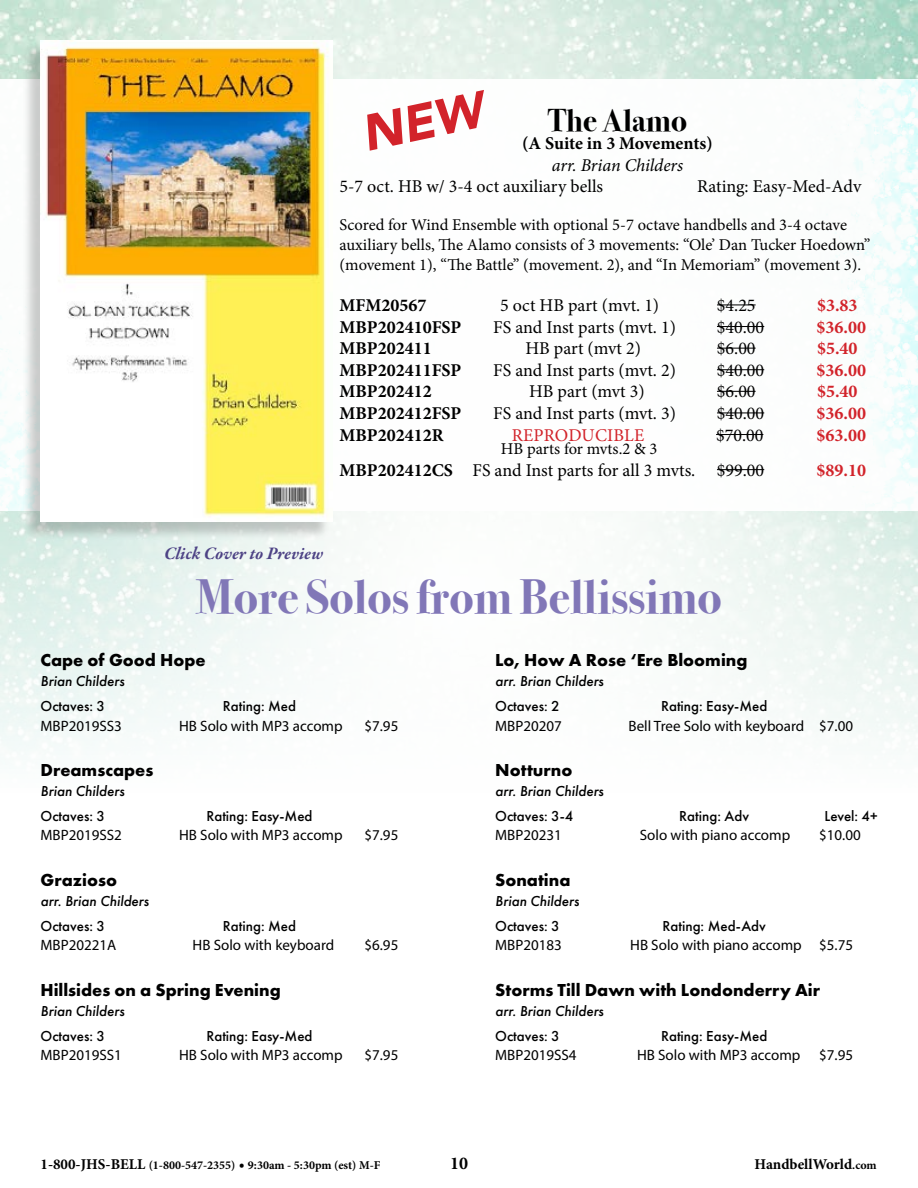
<style>
.page{position:relative;width:918px;height:1188px;background:#fff}
.page>*{position:absolute;margin:0;border:0;box-sizing:border-box;transform-origin:0 0}
.t1{font:700 48px "Bodoni Svty Two ITCTT";color:#8177b7}
.t2{font:700 31.5px "Bodoni Svty Two ITCTT";color:#000}
.t3{font:18px "Minion Pro";color:#000}
.t4{font:700 18px "Futura PT";color:#000}
.t5{font:700 18px "Minion Pro";color:#000}
.t6{font:700 18px "Minion Pro";color:#d2232a}
.t7{font:italic 700 18px "Garamond Premr Pro";color:#4d4285}
.t8{font:italic 18px "Minion Pro";letter-spacing:-.005em;color:#000}
.t9{font:18px "Minion Pro";letter-spacing:.01em;color:#d2232a}
.t10{font:16.5px/19.8px "Minion Pro";letter-spacing:-.005em;color:#000}
.t11{font:15px "Myriad Pro";color:#000}
.t12{font:500 15px "Futura PT";color:#000}
.t13{font:italic 500 15px "Futura PT";color:#000}
.t14{font:700 15px "Minion Pro";color:#000}
.t15{font:700 12px "Minion Pro";color:#000}
.s1{font-weight:700}
.s2{font-size:15px}
.s3{font-size:12px}
</style>
<div class="page">
<img style="left:1px;top:0;width:917px;height:751px">
<div style="left:0;top:79px;width:918px;height:432px;background:#fff"></div>
<hr style="left:717px;top:304px;width:39px;height:1px;background:#000">
<hr style="left:717px;top:326px;width:47px;height:1px;background:#000">
<hr style="left:717px;top:348px;width:39px;height:1px;background:#000">
<hr style="left:717px;top:369px;width:47px;height:1px;background:#000">
<hr style="left:717px;top:391px;width:39px;height:1px;background:#000">
<hr style="left:717px;top:412px;width:47px;height:1px;background:#000">
<hr style="left:716px;top:434px;width:47px;height:1px;background:#000">
<hr style="left:717px;top:469px;width:47px;height:1px;background:#000">
<svg style="left:367px;top:90px;width:117px;height:61px"></svg>
<div style="left:22px;top:43px;width:308px;height:497px;background:#000;opacity:.2"></div>
<img style="left:40px;top:40px;width:293px;height:482px">
<h2 class="t2" style="left:548px;top:94px;width:141px">The Alamo</h2>
<p class="t5" style="left:522px;top:130px;width:192px">(A Suite in 3 Movements)</p>
<p class="t8" style="left:552px;top:152px;width:133px">arr. Brian Childers</p>
<p class="t3" style="left:340px;top:174px;width:265px">5-7 oct. HB w/ 3-4 oct auxiliary bells</p>
<p class="t3" style="left:697px;top:174px;width:166px">Rating: Easy-Med-Adv</p>
<p class="t10" style="left:340px;top:215px;width:533px">Scored for Wind Ensemble with optional 5-7 octave handbells and 3-4 octave auxiliary bells, The Alamo consists of 3 movements: “Ole’ Dan Tucker Hoedown” (movement 1), “The Battle” (movement. 2), and “In Memoriam” (movement 3).</p>
<p class="t5" style="left:340px;top:292px;width:88px">MFM20567</p>
<p class="t3" style="left:500px;top:293px;width:160px">5 oct HB part (mvt. 1)</p>
<p class="t3" style="left:717px;top:293px;width:40px">$4.25</p>
<p class="t6" style="left:817px;top:292px;width:42px">$3.83</p>
<p class="t5" style="left:340px;top:314px;width:123px">MBP202410FSP</p>
<p class="t3" style="left:493px;top:315px;width:184px">FS and Inst parts (mvt. 1)</p>
<p class="t3" style="left:717px;top:315px;width:49px">$40.00</p>
<p class="t6" style="left:817px;top:314px;width:51px">$36.00</p>
<p class="t5" style="left:340px;top:336px;width:94px">MBP202411</p>
<p class="t3" style="left:525px;top:336px;width:117px">HB part (mvt 2)</p>
<p class="t3" style="left:717px;top:336px;width:40px">$6.00</p>
<p class="t6" style="left:817px;top:336px;width:42px">$5.40</p>
<p class="t5" style="left:340px;top:357px;width:123px">MBP202411FSP</p>
<p class="t3" style="left:493px;top:358px;width:184px">FS and Inst parts (mvt. 2)</p>
<p class="t3" style="left:717px;top:358px;width:49px">$40.00</p>
<p class="t6" style="left:817px;top:357px;width:51px">$36.00</p>
<p class="t5" style="left:340px;top:379px;width:94px">MBP202412</p>
<p class="t3" style="left:529px;top:380px;width:117px">HB part (mvt 3)</p>
<p class="t3" style="left:717px;top:380px;width:40px">$6.00</p>
<p class="t6" style="left:817px;top:379px;width:42px">$5.40</p>
<p class="t5" style="left:340px;top:400px;width:123px">MBP202412FSP</p>
<p class="t3" style="left:493px;top:401px;width:184px">FS and Inst parts (mvt. 3)</p>
<p class="t3" style="left:717px;top:401px;width:49px">$40.00</p>
<p class="t6" style="left:817px;top:400px;width:51px">$36.00</p>
<p class="t5" style="left:340px;top:422px;width:106px">MBP202412R</p>
<p class="t9" style="left:512px;top:423px;width:134px">REPRODUCIBLE</p>
<p class="t3" style="left:716px;top:423px;width:49px">$70.00</p>
<p class="t6" style="left:817px;top:422px;width:51px">$63.00</p>
<p class="t10" style="left:501px;top:439px;width:158px">HB parts for mvts.2 &amp; 3</p>
<p class="t3" style="left:340px;top:458px;width:426px"><span class="s1">MBP202412CS</span> FS and Inst parts for all 3 mvts. $99.00</p>
<p class="t6" style="left:817px;top:457px;width:51px">$89.10</p>
<p class="t7" style="left:164px;top:543px;width:161px">Click Cover to Preview</p>
<h1 class="t1" style="left:196px;top:557px;width:527px">More Solos from Bellissimo</h1>
<p class="t4" style="left:40px;top:649px;width:167px">Cape of Good Hope</p>
<p class="t13" style="left:40px;top:672px;width:86px">Brian Childers</p>
<p class="t12" style="left:40px;top:697px;width:66px">Octaves: 3</p>
<p class="t12" style="left:223px;top:697px;width:75px">Rating: Med</p>
<p class="t11" style="left:40px;top:716px;width:83px">MBP2019SS3</p>
<p class="t11" style="left:179px;top:716px;width:165px">HB Solo with MP3 accomp</p>
<p class="t11" style="left:364px;top:716px;width:35px">$7.95</p>
<p class="t4" style="left:40px;top:758px;width:114px">Dreamscapes</p>
<p class="t13" style="left:40px;top:782px;width:86px">Brian Childers</p>
<p class="t12" style="left:40px;top:807px;width:66px">Octaves: 3</p>
<p class="t12" style="left:206px;top:807px;width:108px">Rating: Easy-Med</p>
<p class="t11" style="left:40px;top:826px;width:83px">MBP2019SS2</p>
<p class="t11" style="left:179px;top:826px;width:165px">HB Solo with MP3 accomp</p>
<p class="t11" style="left:364px;top:826px;width:35px">$7.95</p>
<p class="t4" style="left:40px;top:868px;width:78px">Grazioso</p>
<p class="t13" style="left:40px;top:892px;width:110px">arr. Brian Childers</p>
<p class="t12" style="left:40px;top:917px;width:66px">Octaves: 3</p>
<p class="t12" style="left:223px;top:917px;width:75px">Rating: Med</p>
<p class="t11" style="left:40px;top:936px;width:77px">MBP20221A</p>
<p class="t11" style="left:193px;top:936px;width:143px">HB Solo with keyboard</p>
<p class="t11" style="left:364px;top:936px;width:35px">$6.95</p>
<p class="t4" style="left:40px;top:978px;width:242px">Hillsides on a Spring Evening</p>
<p class="t13" style="left:40px;top:1002px;width:86px">Brian Childers</p>
<p class="t12" style="left:40px;top:1027px;width:66px">Octaves: 3</p>
<p class="t12" style="left:206px;top:1027px;width:108px">Rating: Easy-Med</p>
<p class="t11" style="left:40px;top:1046px;width:83px">MBP2019SS1</p>
<p class="t11" style="left:179px;top:1046px;width:165px">HB Solo with MP3 accomp</p>
<p class="t11" style="left:364px;top:1046px;width:35px">$7.95</p>
<p class="t4" style="left:495px;top:649px;width:254px">Lo, How A Rose ‘Ere Blooming</p>
<p class="t13" style="left:495px;top:672px;width:110px">arr. Brian Childers</p>
<p class="t12" style="left:495px;top:697px;width:66px">Octaves: 2</p>
<p class="t12" style="left:661px;top:697px;width:108px">Rating: Easy-Med</p>
<p class="t11" style="left:495px;top:716px;width:68px">MBP20207</p>
<p class="t11" style="left:629px;top:716px;width:226px">Bell Tree Solo with keyboard $7.00</p>
<p class="t4" style="left:495px;top:758px;width:79px">Notturno</p>
<p class="t13" style="left:495px;top:782px;width:110px">arr. Brian Childers</p>
<p class="t12" style="left:495px;top:807px;width:80px">Octaves: 3-4</p>
<p class="t12" style="left:679px;top:807px;width:71px">Rating: Adv</p>
<p class="t12" style="left:824px;top:807px;width:55px">Level: 4+</p>
<p class="t11" style="left:495px;top:826px;width:68px">MBP20231</p>
<p class="t11" style="left:640px;top:826px;width:152px">Solo with piano accomp</p>
<p class="t11" style="left:819px;top:826px;width:43px">$10.00</p>
<p class="t4" style="left:495px;top:868px;width:77px">Sonatina</p>
<p class="t13" style="left:495px;top:892px;width:86px">Brian Childers</p>
<p class="t12" style="left:495px;top:917px;width:66px">Octaves: 3</p>
<p class="t12" style="left:662px;top:917px;width:105px">Rating: Med-Adv</p>
<p class="t11" style="left:495px;top:936px;width:68px">MBP20183</p>
<p class="t11" style="left:630px;top:936px;width:224px">HB Solo with piano accomp $5.75</p>
<p class="t4" style="left:495px;top:978px;width:326px">Storms Till Dawn with Londonderry Air</p>
<p class="t13" style="left:495px;top:1002px;width:110px">arr. Brian Childers</p>
<p class="t12" style="left:495px;top:1027px;width:66px">Octaves: 3</p>
<p class="t12" style="left:661px;top:1027px;width:108px">Rating: Easy-Med</p>
<p class="t11" style="left:495px;top:1046px;width:83px">MBP2019SS4</p>
<p class="t11" style="left:637px;top:1046px;width:218px">HB Solo with MP3 accomp $7.95</p>
<p class="t15" style="left:40px;top:1156px;width:342px"><span class="s2">1-800-JHS-BELL</span> (1-800-547-2355) <span class="s2">•</span> 9:30am - 5:30pm (est) M-F</p>
<p class="t5" style="left:450px;top:1150px;width:19px">10</p>
<p class="t14" style="left:755px;top:1153px;width:124px">HandbellWorld<span class="s3">.com</span></p>
</div>
